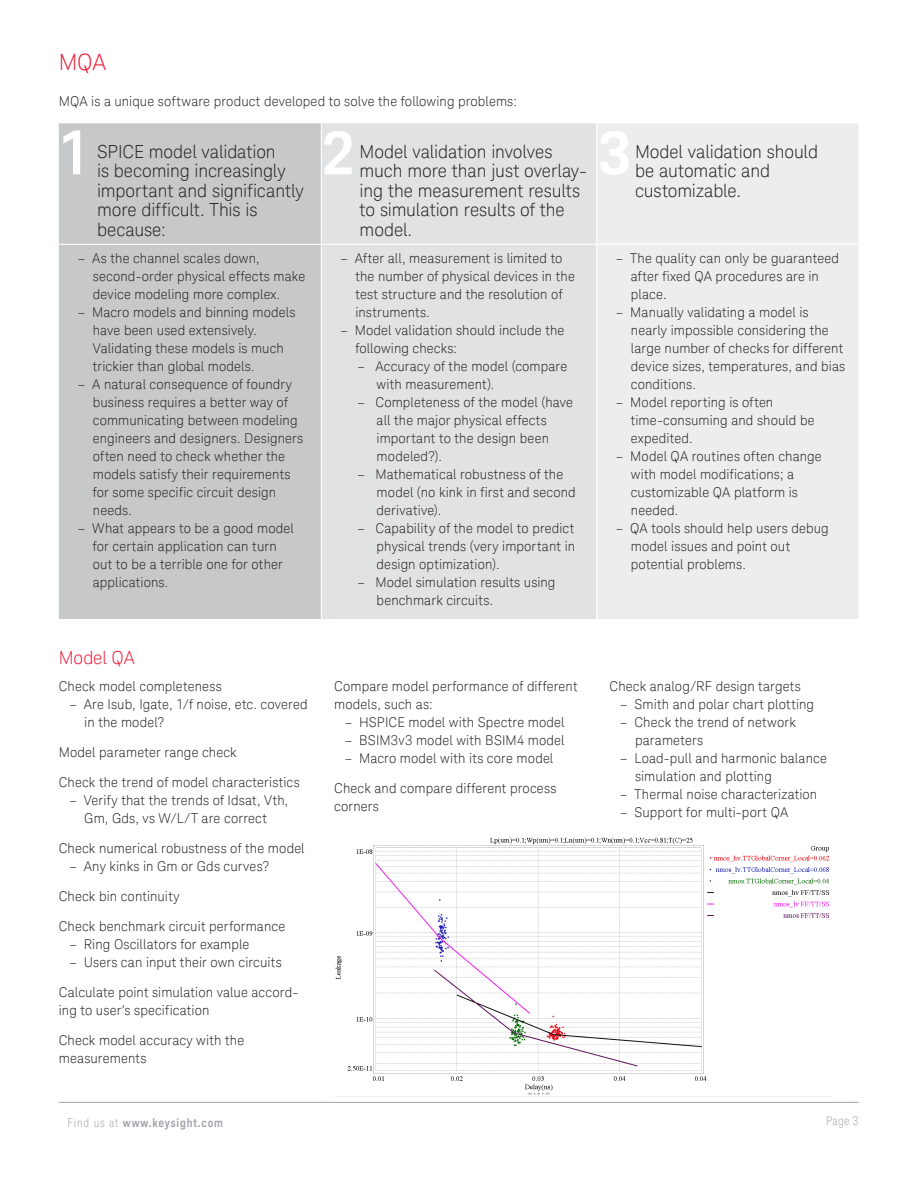
<style>
.page{position:relative;width:918px;height:1188px;background:#fff}
.page>*{position:absolute;margin:0;border:0;box-sizing:border-box;transform-origin:0 0}
.t1{font:700 60px "Keysight Sans";color:#fff}
.K_Heading_1{font:300 22.5px "Keysight Sans";color:#ed1a36}
.K_Heading_3{font:300 18px/19.5px "Keysight Sans";letter-spacing:-.005em;color:#231f20}
.K_Heading_2{font:300 18px "Keysight Sans";letter-spacing:-.005em;color:#ed1a36}
.K_Body_Text{font:300 13.5px/18px "Keysight Sans";letter-spacing:.01em;color:#231f20}
.t2{font:700 12px "Keysight Sans Condensed";letter-spacing:.07em;color:#a4a1a9}
.t3{font:300 condensed 12px "Keysight Sans";color:#a4a1a9}
.s1{font-family:"Keysight Sans";font-weight:300;font-stretch:condensed}
</style>
<div class="page">
<hr style="left:59px;top:1102px;width:800px;height:1px;background:#a4a1a9">
<div style="left:59px;top:123px;width:262px;height:496px;background:#c7c8ca"></div>
<div style="left:322px;top:123px;width:274px;height:496px;background:#e1e2e4"></div>
<div style="left:597px;top:123px;width:261px;height:496px;background:#ededee"></div>
<hr style="left:59px;top:244px;width:262px;height:1px;background:#fff">
<hr style="left:321px;top:244px;width:276px;height:1px;background:#fff">
<hr style="left:597px;top:244px;width:262px;height:1px;background:#fff">
<img style="left:335px;top:837px;width:495px;height:258px">
<p class="K_Heading_1" style="left:59px;top:49px;width:49px">MQA</p>
<p class="K_Body_Text" style="left:59px;top:92px;width:460px">MQA is a unique software product developed to solve the following problems:</p>
<p class="t1" style="left:59px;top:116px;width:35px">1</p>
<p class="t1" style="left:322px;top:116px;width:35px">2</p>
<p class="K_Heading_3" style="left:97px;top:142px;width:208px">SPICE model validation<br>is becoming increasingly important and significantly more difficult. This is because:</p>
<p class="K_Heading_3" style="left:360px;top:142px;width:229px">Model validation involves much more than just overlay&shy;ing the measurement results to simulation results of the model.</p>
<p class="K_Heading_3" style="left:635px;top:142px;width:184px">Model validation should be automatic and customizable.</p>
<p class="K_Body_Text" style="left:93px;top:249px;width:214px;text-indent:-15px">– As the channel scales down, second-order physical effects make device modeling more complex.</p>
<p class="K_Body_Text" style="left:93px;top:303px;width:204px;text-indent:-15px">– Macro models and binning models have been used extensively.<br>Validating these models is much trickier than global models.</p>
<p class="K_Body_Text" style="left:93px;top:375px;width:212px;text-indent:-15px">– A natural consequence of foundry business requires a better way of communicating between modeling engineers and designers. Designers often need to check whether the models satisfy their requirements for some specific circuit design needs.</p>
<p class="K_Body_Text" style="left:93px;top:519px;width:202px;text-indent:-15px">– What appears to be a good model for certain application can turn out to be a terrible one for other applications.</p>
<p class="K_Body_Text" style="left:355px;top:249px;width:221px;text-indent:-15px">– After all, measurement is limited to the number of physical devices in the test structure and the resolution of instruments.</p>
<p class="K_Body_Text" style="left:355px;top:321px;width:211px;text-indent:-15px">– Model validation should include the following checks:</p>
<p class="K_Body_Text" style="left:377px;top:357px;width:192px;text-indent:-19px">– Accuracy of the model (compare with measurement).</p>
<p class="K_Body_Text" style="left:377px;top:393px;width:198px;text-indent:-19px">– Completeness of the model (have all the major physical effects important to the design been modeled?).</p>
<p class="K_Body_Text" style="left:377px;top:465px;width:201px;text-indent:-19px">– Mathematical robustness of the model (no kink in first and second derivative).</p>
<p class="K_Body_Text" style="left:377px;top:519px;width:200px;text-align:justify;text-indent:-19px">– Capability of the model to predict physical trends (very important in design optimization).</p>
<p class="K_Body_Text" style="left:377px;top:573px;width:180px;text-indent:-19px">– Model simulation results using benchmark circuits.</p>
<p class="K_Body_Text" style="left:631px;top:249px;width:210px;text-indent:-15px">– The quality can only be guaranteed after fixed QA procedures are in place.</p>
<p class="K_Body_Text" style="left:631px;top:303px;width:216px;text-indent:-15px">– Manually validating a model is nearly impossible considering the large number of checks for different device sizes, temperatures, and bias conditions.</p>
<p class="K_Body_Text" style="left:631px;top:393px;width:185px;text-indent:-15px">– Model reporting is often time-consuming and should be expedited.</p>
<p class="K_Body_Text" style="left:631px;top:447px;width:193px;text-indent:-15px">– Model QA routines often change with model modifications; a customizable QA platform is needed.</p>
<p class="K_Body_Text" style="left:631px;top:519px;width:200px;text-indent:-15px">– QA tools should help users debug model issues and point out potential problems.</p>
<p class="K_Heading_2" style="left:59px;top:648px;width:77px">Model QA</p>
<p class="K_Body_Text" style="left:59px;top:677px;width:165px">Check model completeness</p>
<p class="K_Body_Text" style="left:84px;top:695px;width:225px;text-indent:-15px">– Are Isub, Igate, 1/f noise, etc. covered in the model?</p>
<p class="K_Body_Text" style="left:59px;top:743px;width:179px">Model parameter range check</p>
<p class="K_Body_Text" style="left:59px;top:773px;width:242px">Check the trend of model characteristics</p>
<p class="K_Body_Text" style="left:69px;top:791px;width:220px;text-align:center">– Verify that the trends of Idsat, Vth,<br>Gm, Gds, vs W/L/T are correct</p>
<p class="K_Body_Text" style="left:59px;top:839px;width:247px">Check numerical robustness of the model</p>
<p class="K_Body_Text" style="left:69px;top:857px;width:201px">– Any kinks in Gm or Gds curves?</p>
<p class="K_Body_Text" style="left:59px;top:887px;width:122px">Check bin continuity</p>
<p class="K_Body_Text" style="left:59px;top:917px;width:228px">Check benchmark circuit performance</p>
<p class="K_Body_Text" style="left:69px;top:935px;width:182px">– Ring Oscillators for example</p>
<p class="K_Body_Text" style="left:69px;top:953px;width:214px">– Users can input their own circuits</p>
<p class="K_Body_Text" style="left:59px;top:983px;width:241px">Calculate point simulation value accord&shy;ing to user’s specification</p>
<p class="K_Body_Text" style="left:59px;top:1031px;width:187px">Check model accuracy with the measurements</p>
<p class="K_Body_Text" style="left:334px;top:678px;width:245px">Compare model performance of different models, such as:</p>
<p class="K_Body_Text" style="left:345px;top:714px;width:221px">– HSPICE model with Spectre model</p>
<p class="K_Body_Text" style="left:345px;top:732px;width:221px">– BSIM3v3 model with BSIM4 model</p>
<p class="K_Body_Text" style="left:345px;top:750px;width:210px">– Macro model with its core model</p>
<p class="K_Body_Text" style="left:334px;top:780px;width:224px">Check and compare different process corners</p>
<p class="K_Body_Text" style="left:610px;top:678px;width:193px">Check analog/RF design targets</p>
<p class="K_Body_Text" style="left:620px;top:696px;width:195px">– Smith and polar chart plotting</p>
<p class="K_Body_Text" style="left:635px;top:714px;width:162px;text-indent:-15px">– Check the trend of network parameters</p>
<p class="K_Body_Text" style="left:635px;top:750px;width:193px;text-indent:-15px">– Load-pull and harmonic balance simulation and plotting</p>
<p class="K_Body_Text" style="left:620px;top:786px;width:199px">– Thermal noise characterization</p>
<p class="K_Body_Text" style="left:620px;top:804px;width:170px">– Support for multi-port QA</p>
<p class="t2" style="left:68px;top:1115px;width:157px"><span class="s1">Find us at</span> www.keysight.com</p>
<p class="t3" style="left:826px;top:1113px;width:34px">Page 3</p>
</div>
